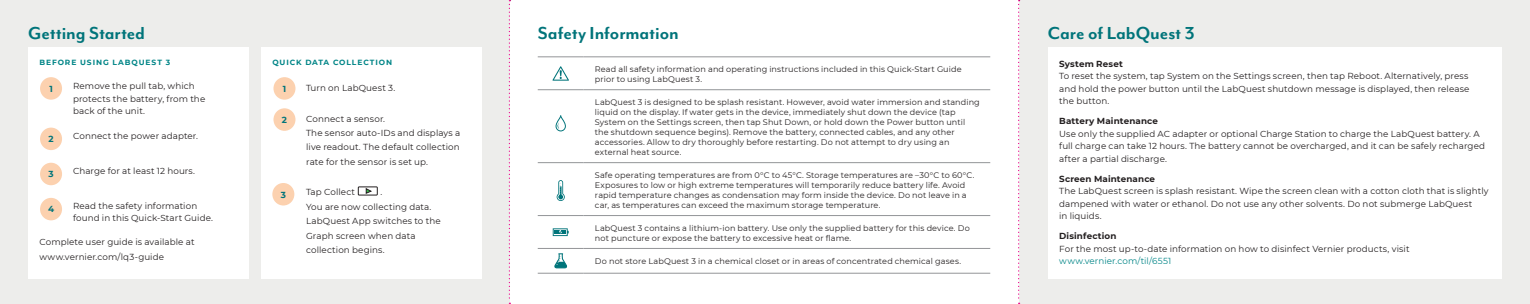
<style>
.page{position:relative;width:1530px;height:304px;background:#fff}
.page>*{position:absolute;margin:0;border:0;box-sizing:border-box;transform-origin:0 0}
.B_Head{font:700 20px "Mr Eaves Mod OT";letter-spacing:-.005em;color:#00747a}
.Body_Copy{font:8.75px/12.5px "Montserrat";letter-spacing:.01em;color:#231f20}
.E_Head{font:8.75px/12.5px "Montserrat";letter-spacing:.01em;color:#231f20}
.D_Head__Center{font:700 8.75px "Montserrat";color:#00747a}
.Body_Copy-2{font:8.12px/10px "Montserrat";letter-spacing:.015em;color:#231f20}
.E_Head-2{font:700 7.5px "Montserrat";letter-spacing:.125em;color:#008587}
.s1{font-weight:700}
.s2{color:#008587}
</style>
<div class="page">
<div style="left:0;top:0;width:509px;height:304px;background:#ededeb"></div>
<div style="left:261px;top:47px;width:221px;height:232px;background:#fff"></div>
<div style="left:1020px;top:0;width:510px;height:304px;background:#ededeb"></div>
<hr style="left:538px;top:56px;width:46px;height:1px;background:#939598">
<hr style="left:584px;top:56px;width:406px;height:1px;background:#939598">
<hr style="left:538px;top:89px;width:46px;height:1px;background:#939598">
<hr style="left:584px;top:89px;width:406px;height:1px;background:#939598">
<hr style="left:538px;top:162px;width:46px;height:1px;background:#939598">
<hr style="left:584px;top:162px;width:406px;height:1px;background:#939598">
<hr style="left:538px;top:215px;width:46px;height:1px;background:#939598">
<hr style="left:584px;top:215px;width:406px;height:1px;background:#939598">
<hr style="left:538px;top:248px;width:46px;height:1px;background:#939598">
<hr style="left:584px;top:248px;width:406px;height:1px;background:#939598">
<hr style="left:538px;top:273px;width:46px;height:1px;background:#939598">
<hr style="left:584px;top:273px;width:406px;height:1px;background:#939598">
<svg style="left:552px;top:66px;width:17px;height:15px"></svg>
<svg style="left:556px;top:115px;width:10px;height:16px"></svg>
<svg style="left:557px;top:180px;width:8px;height:21px"></svg>
<svg style="left:553px;top:228px;width:16px;height:8px"></svg>
<svg style="left:554px;top:253px;width:13px;height:15px"></svg>
<div style="left:1048px;top:47px;width:453px;height:232px;background:#fff"></div>
<div style="left:28px;top:47px;width:221px;height:232px;background:#fff"></div>
<div style="left:358px;top:186px;width:20px;height:9px;border:1px solid #231f20"></div>
<svg style="left:365px;top:187px;width:8px;height:7px"></svg>
<div style="left:40px;top:77px;width:22px;height:23px;background:#fcd1af;border-radius:50%"></div>
<div style="left:40px;top:127px;width:22px;height:23px;background:#fcd1af;border-radius:50%"></div>
<div style="left:40px;top:163px;width:22px;height:22px;background:#fcd1af;border-radius:50%"></div>
<div style="left:40px;top:198px;width:22px;height:22px;background:#fcd1af;border-radius:50%"></div>
<div style="left:273px;top:77px;width:22px;height:23px;background:#fcd1af;border-radius:50%"></div>
<div style="left:273px;top:108px;width:22px;height:23px;background:#fcd1af;border-radius:50%"></div>
<div style="left:272px;top:183px;width:22px;height:22px;background:#fcd1af;border-radius:50%"></div>
<svg style="left:509px;top:0;width:2px;height:304px"></svg>
<svg style="left:1018px;top:0;width:2px;height:304px"></svg>
<p class="B_Head" style="left:28px;top:22px;width:118px">Getting Started</p>
<p class="B_Head" style="left:538px;top:22px;width:143px">Safety Information</p>
<p class="Body_Copy-2" style="left:595px;top:64px;width:368px">Read all safety information and operating instructions included in this Quick-Start Guide prior to using LabQuest 3.</p>
<p class="Body_Copy-2" style="left:595px;top:97px;width:386px">LabQuest 3 is designed to be splash resistant. However, avoid water immersion and standing liquid on the display. If water gets in the device, immediately shut down the device (tap System on the Settings screen, then tap Shut Down, or hold down the Power button until the shutdown sequence begins). Remove the battery, connected cables, and any other accessories. Allow to dry thoroughly before restarting. Do not attempt to dry using an external heat source.</p>
<p class="Body_Copy-2" style="left:595px;top:170px;width:381px">Safe operating temperatures are from 0°C to 45°C. Storage temperatures are –30°C to 60°C.<br>Exposures to low or high extreme temperatures will temporarily reduce battery life. Avoid rapid temperature changes as condensation may form inside the device. Do not leave in a car, as temperatures can exceed the maximum storage temperature.</p>
<p class="Body_Copy-2" style="left:595px;top:223px;width:376px">LabQuest 3 contains a lithium-ion battery. Use only the supplied battery for this device. Do not puncture or expose the battery to excessive heat or flame.</p>
<p class="Body_Copy-2" style="left:595px;top:255px;width:368px">Do not store LabQuest 3 in a chemical closet or in areas of concentrated chemical gases.</p>
<p class="E_Head-2" style="left:39px;top:57px;width:132px">BEFORE USING LABQUEST 3</p>
<p class="E_Head" style="left:73px;top:79px;width:134px">Remove the pull tab, which protects the battery, from the back of the unit.</p>
<p class="Body_Copy" style="left:73px;top:129px;width:126px">Connect the power adapter.</p>
<p class="Body_Copy" style="left:73px;top:164px;width:123px">Charge for at least 12 hours.</p>
<p class="Body_Copy" style="left:73px;top:199px;width:141px">Read the safety information found in this Quick-Start Guide.</p>
<p class="Body_Copy" style="left:39px;top:235px;width:157px;line-height:14.4px">Complete user guide is available at www.vernier.com/lq3-guide</p>
<p class="E_Head-2" style="left:272px;top:57px;width:121px">QUICK DATA COLLECTION</p>
<p class="E_Head" style="left:306px;top:81px;width:91px">Turn on LabQuest 3.</p>
<p class="Body_Copy" style="left:306px;top:111px;width:156px;line-height:14.4px">Connect a sensor.<br>The sensor auto-IDs and displays a live readout. The default collection rate for the sensor is set up.</p>
<p class="Body_Copy" style="left:306px;top:186px;width:51px">Tap Collect</p>
<p class="Body_Copy" style="left:306px;top:185px;width:136px;line-height:14.4px;text-indent:74px">.<br>You are now collecting data.<br>LabQuest App switches to the<br>Graph screen when data collection begins.</p>
<p class="D_Head__Center" style="left:49px;top:82px;width:5px">1</p>
<p class="D_Head__Center" style="left:283px;top:82px;width:5px">1</p>
<p class="D_Head__Center" style="left:282px;top:113px;width:7px">2</p>
<p class="D_Head__Center" style="left:48px;top:133px;width:7px">2</p>
<p class="D_Head__Center" style="left:48px;top:168px;width:7px">3</p>
<p class="D_Head__Center" style="left:48px;top:203px;width:8px">4</p>
<p class="D_Head__Center" style="left:281px;top:188px;width:7px">3</p>
<p class="B_Head" style="left:1048px;top:22px;width:148px">Care of LabQuest 3</p>
<p class="Body_Copy" style="left:1059px;top:57px;width:412px"><span class="s1">System Reset<br></span>To reset the system, tap System on the Settings screen, then tap Reboot. Alternatively, press and hold the power button until the LabQuest shutdown message is displayed, then release the button.</p>
<p class="Body_Copy" style="left:1059px;top:114px;width:427px"><span class="s1">Battery Maintenance<br></span>Use only the supplied AC adapter or optional Charge Station to charge the LabQuest battery. A full charge can take 12 hours. The battery cannot be overcharged, and it can be safely recharged after a partial discharge.</p>
<p class="Body_Copy" style="left:1059px;top:172px;width:431px"><span class="s1">Screen Maintenance<br></span>The LabQuest screen is splash resistant. Wipe the screen clean with a cotton cloth that is slightly dampened with water or ethanol. Do not use any other solvents. Do not submerge LabQuest<br>in liquids.</p>
<p class="Body_Copy" style="left:1059px;top:229px;width:352px"><span class="s1">Disinfection<br></span>For the most up-to-date information on how to disinfect Vernier products, visit <span class="s2">www.vernier.com/til/6551</span></p>
</div>
